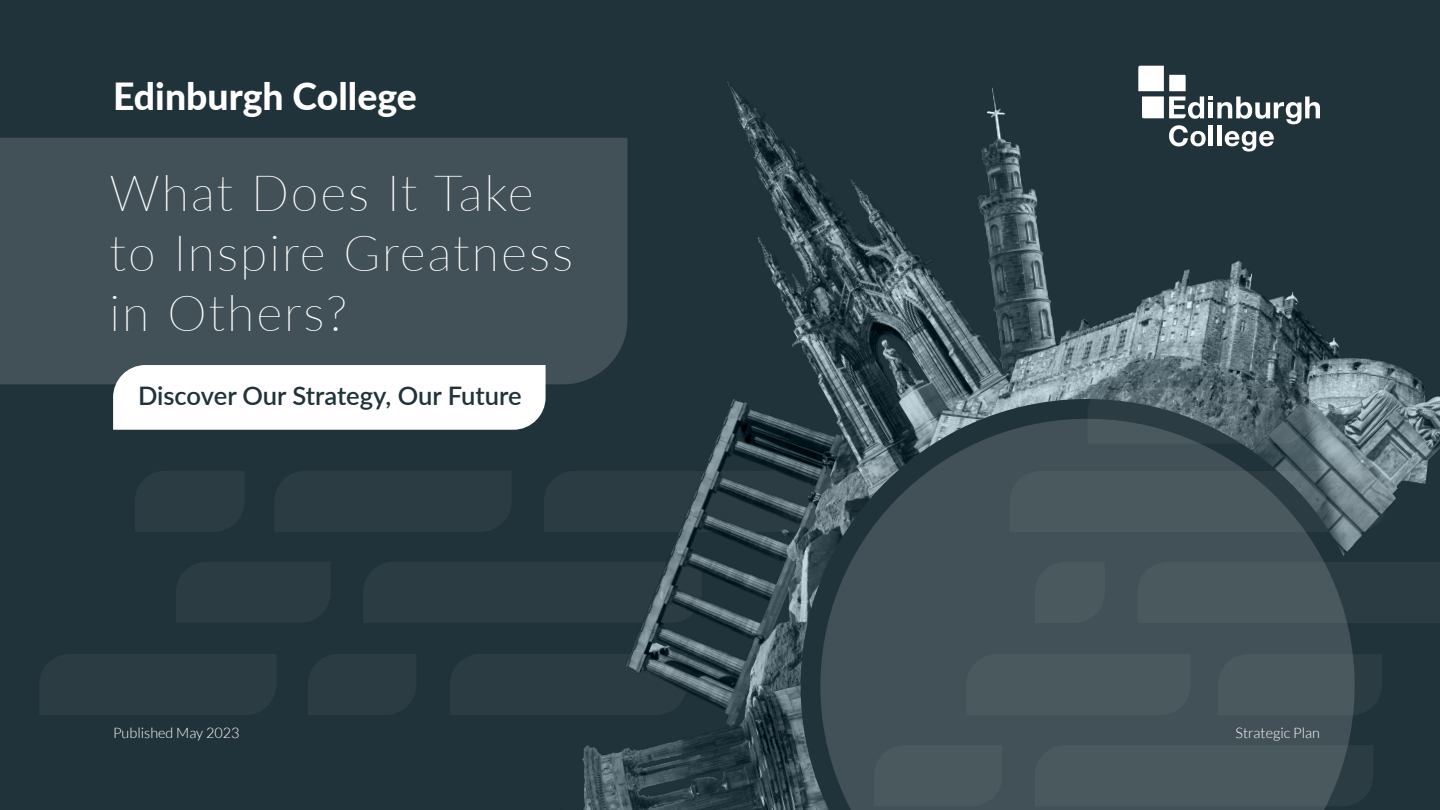
<style>
.page{position:relative;width:1440px;height:810px;background:#21333a}
.page>*{position:absolute;margin:0;border:0;box-sizing:border-box;transform-origin:0 0}
.t1{font:100 49.95px/59.9px "Lato";letter-spacing:.04em;color:#fff}
.t2{font:800 37.35px "Lato";color:#fff}
.t3{font:600 25.5px "Lato";letter-spacing:-.005em;color:#21333a}
.t4{font:300 14.4px "Lato";color:#fff}
</style>
<div class="page">
<div style="left:0;top:138px;width:616px;height:246px;background:#425157"></div>
<svg style="left:1138px;top:66px;width:48px;height:24px"></svg>
<img style="left:598px;top:357px;width:97px;height:294px">
<img style="left:695px;top:532px;width:102px;height:119px">
<img style="left:582px;top:651px;width:215px;height:159px">
<img style="left:616px;top:81px;width:377px;height:451px">
<img style="left:916px;top:90px;width:404px;height:297px">
<img style="left:1190px;top:269px;width:250px;height:239px">
<svg style="left:797px;top:387px;width:589px;height:423px"></svg>
<svg style="left:817px;top:408px;width:548px;height:402px;background:#425158"></svg>
<div style="left:113px;top:365px;width:433px;height:65px;background:#fff"></div>
<svg style="left:1137px;top:562px;width:249px;height:61px"></svg>
<svg style="left:1035px;top:745px;width:338px;height:61px;background:#46555b"></svg>
<div style="left:966px;top:654px;width:225px;height:61px;background:#4a595e"></div>
<svg style="left:1088px;top:383px;width:224px;height:61px"></svg>
<svg style="left:1218px;top:654px;width:164px;height:61px"></svg>
<svg style="left:1010px;top:471px;width:377px;height:61px;background:#4d5c62"></svg>
<div style="left:1035px;top:562px;width:70px;height:61px;background:#4a595e"></div>
<div style="left:874px;top:745px;width:128px;height:61px;background:#4a595e"></div>
<p class="t2" style="left:113px;top:68px;width:305px">Edinburgh College</p>
<p class="t1" style="left:110px;top:162px;width:465px">What Does It Take to Inspire Greatness in Others?</p>
<p class="t3" style="left:138px;top:378px;width:385px">Discover Our Strategy, Our Future</p>
<p class="t4" style="left:113px;top:726px;width:128px">Published May 2023</p>
<p class="t4" style="left:1235px;top:726px;width:86px">Strategic Plan</p>
</div>
